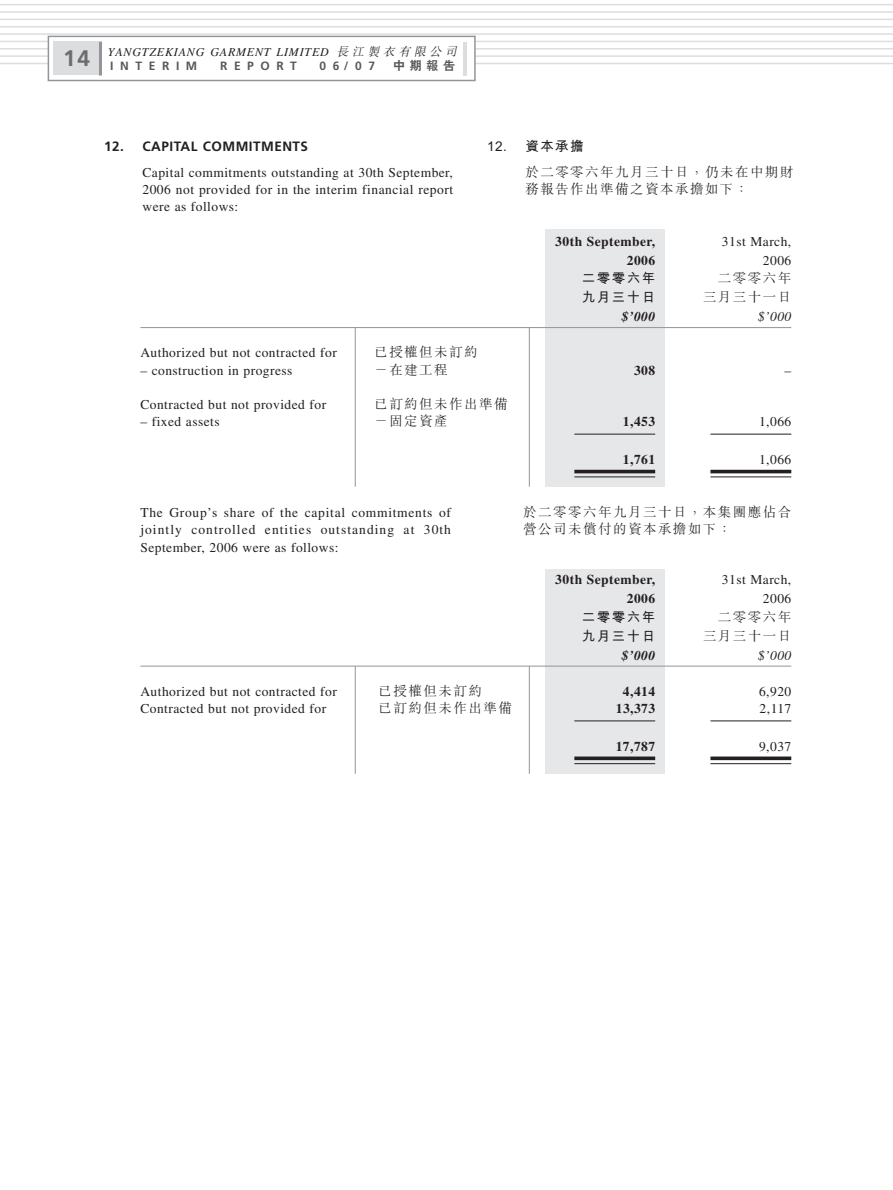
<style>
.page{position:relative;width:893px;height:1190px;background:#fff}
.page>*{position:absolute;margin:0;border:0;box-sizing:border-box;transform-origin:0 0}
.t1{font:700 22.5px "Frutiger";color:#6c6d70}
.t2{font:13.5px/17.2px "Times";letter-spacing:.035em;color:#231f20;text-align:justify}
.t3{font:300 13.5px/17.2px "M Sung";letter-spacing:.11em;color:#231f20}
.t4{font:700 13.5px "Times";letter-spacing:.035em;color:#231f20}
.t5{font:700 13.5px "M Hei";letter-spacing:.11em;color:#231f20}
.t6{font:700 13.5px "Frutiger";letter-spacing:.035em;color:#231f20}
.t7{font:italic 700 13.5px "Times";letter-spacing:.035em;color:#231f20}
.t8{font:italic 13.5px "Times";letter-spacing:.035em;color:#231f20}
.t9{font:italic 12px "Times";letter-spacing:.07em;color:#231f20}
.t10{font:700 12px "Frutiger";letter-spacing:.55em;color:#57585a}
.t11{font:12px "Fake Font 000 FA6 D3";color:#57585a}
.s1{font-family:"M Sung";font-weight:300}
</style>
<div class="page">
<hr style="left:0;top:63px;width:892px;height:1px;background:#dcdddf">
<hr style="left:0;top:55px;width:892px;height:2px;background:#dcdddf">
<hr style="left:0;top:48px;width:892px;height:2px;background:#dcdddf">
<hr style="left:0;top:41px;width:892px;height:1px;background:#dcdddf">
<hr style="left:0;top:33px;width:892px;height:2px;background:#dcdddf">
<hr style="left:0;top:26px;width:892px;height:1px;background:#dcdddf">
<hr style="left:0;top:19px;width:892px;height:1px;background:#dcdddf">
<hr style="left:0;top:11px;width:892px;height:2px;background:#dcdddf">
<hr style="left:0;top:4px;width:892px;height:1px;background:#dcdddf">
<div style="left:48px;top:36px;width:427px;height:44px;background:#fff"></div>
<div style="left:48px;top:36px;width:427px;height:45px;border:1px solid #939598"></div>
<div style="left:54px;top:41px;width:45px;height:34px;background:#dcdddf"></div>
<hr style="left:99px;top:42px;width:3px;height:34px;background:#939598">
<hr style="left:463px;top:42px;width:4px;height:34px;background:#dcdddf">
<hr style="left:355px;top:666px;width:1px;height:108px;background:#939598">
<hr style="left:529px;top:666px;width:1px;height:108px;background:#939598">
<div style="left:546px;top:570px;width:119px;height:204px;background:#e6e7e9"></div>
<div style="left:546px;top:229px;width:119px;height:258px;background:#e6e7e9"></div>
<hr style="left:140px;top:327px;width:651px;height:1px;background:#939598">
<hr style="left:574px;top:434px;width:81px;height:1px;background:#231f20">
<hr style="left:710px;top:434px;width:81px;height:1px;background:#231f20">
<hr style="left:574px;top:470px;width:81px;height:3px;background:#231f20">
<hr style="left:574px;top:476px;width:81px;height:1px;background:#231f20">
<hr style="left:710px;top:470px;width:81px;height:3px;background:#231f20">
<hr style="left:710px;top:476px;width:81px;height:1px;background:#231f20">
<hr style="left:355px;top:327px;width:1px;height:160px;background:#939598">
<hr style="left:529px;top:327px;width:1px;height:160px;background:#939598">
<hr style="left:140px;top:665px;width:651px;height:1px;background:#939598">
<hr style="left:574px;top:720px;width:81px;height:1px;background:#231f20">
<hr style="left:710px;top:720px;width:81px;height:1px;background:#231f20">
<svg style="left:574px;top:756px;width:81px;height:4px"></svg>
<hr style="left:574px;top:763px;width:81px;height:1px;background:#231f20">
<svg style="left:710px;top:756px;width:81px;height:4px"></svg>
<hr style="left:710px;top:763px;width:81px;height:1px;background:#231f20">
<h1 class="t1" style="left:63px;top:50px;width:28px">14</h1>
<p class="t9" style="left:108px;top:48px;width:353px">YANGTZEKIANG GARMENT LIMITED <span class="s1">長江製衣有限公司</span></p>
<p class="t10" style="left:110px;top:62px;width:88px">INTERIM</p>
<p class="t10" style="left:220px;top:62px;width:78px">REPORT</p>
<p class="t10" style="left:319px;top:62px;width:57px">06/07</p>
<p class="t11" style="left:410px;top:60px;width:47px">- !</p>
<p class="t6" style="left:104px;top:141px;width:205px">12. CAPITAL COMMITMENTS</p>
<p class="t2" style="left:142px;top:165px;width:312px">Capital commitments outstanding at 30th September, 2006 not provided for in the interim financial report were as follows:</p>
<p class="t5" style="left:487px;top:141px;width:98px">12. 資本承擔</p>
<p class="t3" style="left:525px;top:165px;width:269px">於二零零六年九月三十日，仍未在中期財務報告作出準備之資本承擔如下：</p>
<p class="t4" style="left:555px;top:237px;width:101px">30th September,</p>
<p class="t2" style="left:722px;top:234px;width:71px">31st March,</p>
<p class="t4" style="left:626px;top:256px;width:30px">2006</p>
<p class="t2" style="left:763px;top:253px;width:30px">2006</p>
<p class="t5" style="left:581px;top:273px;width:75px">二零零六年</p>
<p class="t3" style="left:718px;top:271px;width:75px">二零零六年</p>
<p class="t5" style="left:581px;top:292px;width:75px">九月三十日</p>
<p class="t3" style="left:703px;top:290px;width:90px">三月三十一日</p>
<p class="t7" style="left:622px;top:312px;width:35px">$’000</p>
<p class="t8" style="left:758px;top:312px;width:35px">$’000</p>
<p class="t2" style="left:140px;top:346px;width:198px">Authorized but not contracted for</p>
<p class="t3" style="left:374px;top:345px;width:105px">已授權但未訂約</p>
<p class="t2" style="left:140px;top:363px;width:154px">– construction in progress</p>
<p class="t3" style="left:374px;top:363px;width:75px">－在建工程</p>
<p class="t4" style="left:634px;top:366px;width:23px">308</p>
<p class="t2" style="left:784px;top:363px;width:8px">–</p>
<p class="t2" style="left:140px;top:397px;width:187px">Contracted but not provided for</p>
<p class="t3" style="left:374px;top:397px;width:135px">已訂約但未作出準備</p>
<p class="t2" style="left:140px;top:415px;width:81px">– fixed assets</p>
<p class="t3" style="left:374px;top:414px;width:75px">－固定資產</p>
<p class="t4" style="left:623px;top:417px;width:34px">1,453</p>
<p class="t2" style="left:759px;top:415px;width:34px">1,066</p>
<p class="t4" style="left:623px;top:455px;width:34px">1,761</p>
<p class="t2" style="left:759px;top:452px;width:34px">1,066</p>
<p class="t2" style="left:140px;top:505px;width:312px">The Group’s share of the capital commitments of jointly controlled entities outstanding at 30th September, 2006 were as follows:</p>
<p class="t3" style="left:523px;top:505px;width:269px">於二零零六年九月三十日，本集團應佔合營公司未償付的資本承擔如下：</p>
<p class="t4" style="left:555px;top:575px;width:101px">30th September,</p>
<p class="t2" style="left:722px;top:573px;width:71px">31st March,</p>
<p class="t4" style="left:626px;top:594px;width:30px">2006</p>
<p class="t2" style="left:763px;top:591px;width:30px">2006</p>
<p class="t5" style="left:581px;top:612px;width:75px">二零零六年</p>
<p class="t3" style="left:718px;top:610px;width:75px">二零零六年</p>
<p class="t5" style="left:581px;top:630px;width:75px">九月三十日</p>
<p class="t3" style="left:703px;top:629px;width:90px">三月三十一日</p>
<p class="t7" style="left:622px;top:650px;width:35px">$’000</p>
<p class="t8" style="left:758px;top:650px;width:35px">$’000</p>
<p class="t2" style="left:140px;top:684px;width:198px">Authorized but not contracted for</p>
<p class="t3" style="left:378px;top:684px;width:105px">已授權但未訂約</p>
<p class="t4" style="left:623px;top:687px;width:34px">4,414</p>
<p class="t2" style="left:759px;top:684px;width:34px">6,920</p>
<p class="t2" style="left:140px;top:701px;width:187px">Contracted but not provided for</p>
<p class="t3" style="left:378px;top:701px;width:135px">已訂約但未作出準備</p>
<p class="t4" style="left:615px;top:704px;width:41px">13,373</p>
<p class="t2" style="left:759px;top:701px;width:33px">2,117</p>
<p class="t4" style="left:615px;top:742px;width:41px">17,787</p>
<p class="t2" style="left:759px;top:739px;width:34px">9,037</p>
</div>
